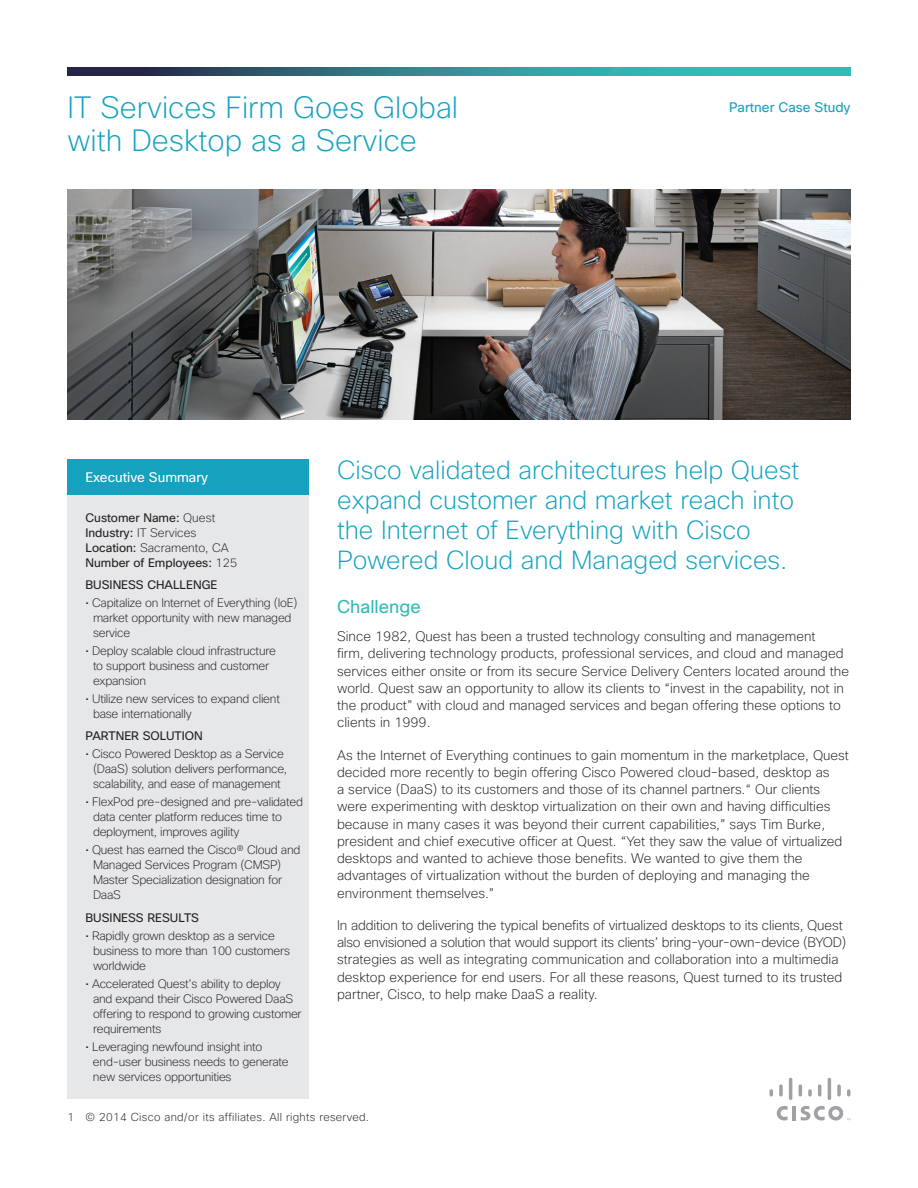
<style>
.page{position:relative;width:918px;height:1188px;background:#fff}
.page>*{position:absolute;margin:0;border:0;box-sizing:border-box;transform-origin:0 0}
.t1{font:200 30px/33px "Cisco Sans";color:#14a2bf}
.t2{font:200 25.5px/30px "Cisco Sans";color:#14a2bf}
.t3{font:18px "Cisco Sans";color:#32bcb8}
.t4{font:200 13.5px/17.2px "Cisco Sans";color:#231f20}
.t5{font:13.5px "Cisco Sans";color:#14a2bf}
.t6{font:13.5px "Cisco Sans";color:#fff}
.t7{font:200 12px/15px "Cisco Sans";letter-spacing:-.02em;color:#231f20}
.t8{font:12px/15px "Cisco Sans";color:#231f20}
.t9{font:200 11.25px "Cisco Sans";letter-spacing:.025em;color:#231f20}
.s1{font-weight:200}
</style>
<div class="page">
<svg style="left:68px;top:68px;width:782px;height:8px;background:#2f838d"></svg>
<img style="left:68px;top:189px;width:782px;height:230px">
<hr style="left:792px;top:1106px;width:4px;height:14px;background:#a0a1a5">
<svg style="left:777px;top:1106px;width:11px;height:14px"></svg>
<svg style="left:770px;top:1089px;width:3px;height:8px"></svg>
<svg style="left:779px;top:1084px;width:4px;height:13px"></svg>
<hr style="left:789px;top:1078px;width:3px;height:22px;background:#a0a1a5;border-radius:2px">
<svg style="left:799px;top:1084px;width:3px;height:13px"></svg>
<svg style="left:808px;top:1089px;width:4px;height:8px"></svg>
<svg style="left:818px;top:1084px;width:3px;height:13px"></svg>
<hr style="left:828px;top:1078px;width:3px;height:22px;background:#a0a1a5;border-radius:2px">
<svg style="left:837px;top:1084px;width:4px;height:13px"></svg>
<svg style="left:847px;top:1089px;width:3px;height:8px"></svg>
<svg style="left:801px;top:1106px;width:49px;height:14px"></svg>
<div style="left:68px;top:459px;width:241px;height:36px;background:#14a2bf"></div>
<div style="left:68px;top:495px;width:241px;height:604px;background:#e6e7e9"></div>
<h1 class="t1" style="left:68px;top:92px;width:392px">IT Services Firm Goes Global with Desktop as a Service</h1>
<p class="t5" style="left:729px;top:99px;width:123px">Partner Case Study</p>
<p class="t6" style="left:86px;top:468px;width:124px">Executive Summary</p>
<p class="t8" style="left:86px;top:511px;width:153px">Customer Name: <span class="s1">Quest<br></span>Industry: <span class="s1">IT Services<br></span>Location: <span class="s1">Sacramento, CA<br></span>Number of Employees: <span class="s1">125</span></p>
<p class="t8" style="left:86px;top:577px;width:134px">BUSINESS CHALLENGE</p>
<p class="t7" style="left:93px;top:596px;width:206px;text-indent:-8px">• Capitalize on Internet of Everything (IoE) market opportunity with new managed service</p>
<p class="t7" style="left:93px;top:644px;width:184px;text-indent:-8px">• Deploy scalable cloud infrastructure to support business and customer expansion</p>
<p class="t7" style="left:93px;top:692px;width:188px;text-indent:-8px">• Utilize new services to expand client base internationally</p>
<p class="t8" style="left:86px;top:729px;width:119px">PARTNER SOLUTION</p>
<p class="t7" style="left:93px;top:747px;width:196px;text-indent:-8px">• Cisco Powered Desktop as a Service (DaaS) solution delivers performance, scalability, and ease of management</p>
<p class="t7" style="left:93px;top:795px;width:211px;text-indent:-8px">• FlexPod pre-designed and pre-validated data center platform reduces time to deployment, improves agility</p>
<p class="t7" style="left:93px;top:843px;width:209px;text-indent:-8px">• Quest has earned the Cisco® Cloud and<br>Managed Services Program (CMSP)<br>Master Specialization designation for<br>DaaS</p>
<p class="t8" style="left:86px;top:910px;width:115px">BUSINESS RESULTS</p>
<p class="t7" style="left:93px;top:929px;width:198px;text-indent:-8px">• Rapidly grown desktop as a service business to more than 100 customers worldwide</p>
<p class="t7" style="left:93px;top:977px;width:210px;text-indent:-8px">• Accelerated Quest’s ability to deploy and expand their Cisco Powered DaaS offering to respond to growing customer requirements</p>
<p class="t7" style="left:93px;top:1040px;width:197px;text-indent:-7px">• Leveraging newfound insight into end-user business needs to generate new services opportunities</p>
<h2 class="t2" style="left:337px;top:456px;width:463px">Cisco validated architectures help Quest expand customer and market reach into the Internet of Everything with Cisco Powered Cloud and Managed services.</h2>
<h3 class="t3" style="left:337px;top:595px;width:85px">Challenge</h3>
<p class="t4" style="left:337px;top:628px;width:513px">Since 1982, Quest has been a trusted technology consulting and management<br>firm, delivering technology products, professional services, and cloud and managed services either onsite or from its secure Service Delivery Centers located around the world. Quest saw an opportunity to allow its clients to “invest in the capability, not in the product” with cloud and managed services and began offering these options to clients in 1999.</p>
<p class="t4" style="left:337px;top:747px;width:513px">As the Internet of Everything continues to gain momentum in the marketplace, Quest decided more recently to begin offering Cisco Powered cloud-based, desktop as<br>a service (DaaS) to its customers and those of its channel partners.“ Our clients were experimenting with desktop virtualization on their own and having difficulties because in many cases it was beyond their current capabilities,” says Tim Burke, president and chief executive officer at Quest. “Yet they saw the value of virtualized desktops and wanted to achieve those benefits. We wanted to give them the advantages of virtualization without the burden of deploying and managing the environment themselves.”</p>
<p class="t4" style="left:337px;top:917px;width:511px">In addition to delivering the typical benefits of virtualized desktops to its clients, Quest also envisioned a solution that would support its clients’ bring-your-own-device (BYOD) strategies as well as integrating communication and collaboration into a multimedia desktop experience for end users. For all these reasons, Quest turned to its trusted partner, Cisco, to help make DaaS a reality.</p>
<p class="t9" style="left:68px;top:1109px;width:303px">1 © 2014 Cisco and/or its affiliates. All rights reserved.</p>
</div>
